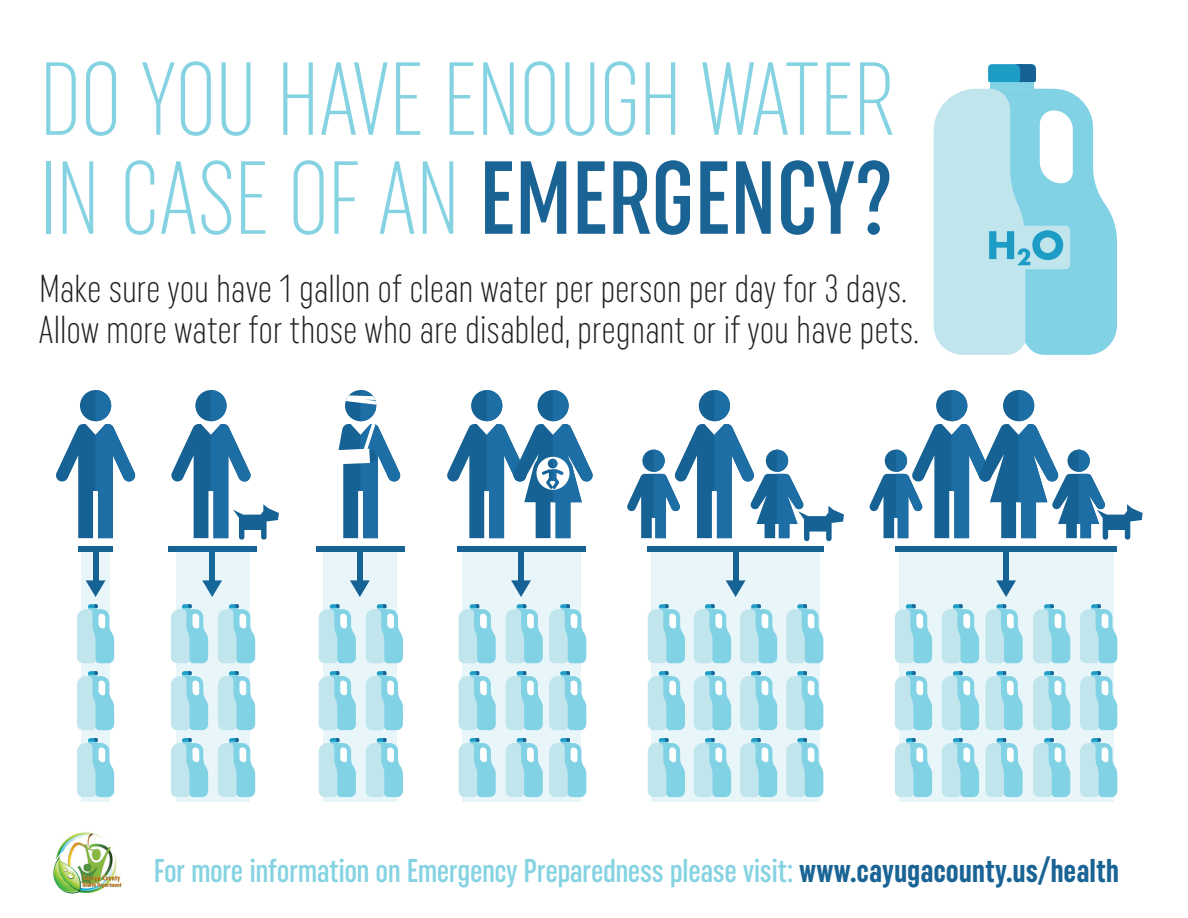
<style>
.page{position:relative;width:1188px;height:918px;background:#fff}
.page>*{position:absolute;margin:0;border:0;box-sizing:border-box;transform-origin:0 0}
.t1{font:300 extra-condensed 103.5px/99px "Uniform";letter-spacing:-.02em;color:#85d3e2}
.t2{font:300 extra-condensed 39px/40.5px "Uniform";letter-spacing:-.005em;color:#231f20}
.t3{font:500 extra-condensed 33px "Uniform";letter-spacing:-.015em;color:#85d3e2}
.s1{font-weight:500;color:#196395}
.s2{font-weight:700;color:#196395}
</style>
<div class="page">
<img style="left:53px;top:832px;width:69px;height:62px">
<div style="left:990px;top:75px;width:44px;height:20px;background:#81d2e5"></div>
<svg style="left:988px;top:64px;width:48px;height:18px"></svg>
<svg style="left:934px;top:89px;width:183px;height:266px;background:#acdfeb"></svg>
<div style="left:899px;top:546px;width:215px;height:256px;background:#e8f5f9"></div>
<svg style="left:895px;top:604px;width:37px;height:59px;background:#addfeb"></svg>
<svg style="left:942px;top:604px;width:37px;height:59px;background:#acdfeb"></svg>
<svg style="left:985px;top:604px;width:38px;height:59px;background:#aedfeb"></svg>
<svg style="left:1033px;top:604px;width:37px;height:59px;background:#acdfeb"></svg>
<svg style="left:1080px;top:604px;width:37px;height:59px;background:#addfeb"></svg>
<svg style="left:895px;top:671px;width:37px;height:59px;background:#acdfeb"></svg>
<svg style="left:942px;top:671px;width:37px;height:59px;background:#acdfeb"></svg>
<svg style="left:985px;top:671px;width:38px;height:59px;background:#addfeb"></svg>
<svg style="left:1033px;top:671px;width:37px;height:59px;background:#acdfeb"></svg>
<svg style="left:1080px;top:671px;width:37px;height:59px;background:#addfeb"></svg>
<svg style="left:895px;top:738px;width:37px;height:59px;background:#acdfeb"></svg>
<svg style="left:942px;top:738px;width:37px;height:59px;background:#acdfeb"></svg>
<svg style="left:985px;top:738px;width:38px;height:59px;background:#addfeb"></svg>
<svg style="left:1033px;top:738px;width:37px;height:59px;background:#acdfeb"></svg>
<svg style="left:1080px;top:738px;width:37px;height:59px;background:#addfeb"></svg>
<svg style="left:869px;top:390px;width:274px;height:150px"></svg>
<div style="left:895px;top:546px;width:222px;height:6px;background:#166295"></div>
<div style="left:1003px;top:547px;width:6px;height:38px;background:#166295"></div>
<svg style="left:996px;top:580px;width:20px;height:17px"></svg>
<div style="left:81px;top:546px;width:28px;height:256px;background:#e8f5f9"></div>
<svg style="left:77px;top:604px;width:37px;height:59px;background:#aee0eb"></svg>
<svg style="left:77px;top:671px;width:37px;height:59px;background:#aee0eb"></svg>
<svg style="left:77px;top:738px;width:37px;height:59px;background:#aedfeb"></svg>
<svg style="left:56px;top:390px;width:80px;height:148px"></svg>
<div style="left:93px;top:547px;width:5px;height:38px;background:#166295"></div>
<div style="left:78px;top:546px;width:35px;height:6px;background:#166295"></div>
<svg style="left:86px;top:580px;width:19px;height:17px"></svg>
<svg style="left:171px;top:390px;width:108px;height:150px"></svg>
<div style="left:168px;top:546px;width:89px;height:6px;background:#166295"></div>
<div style="left:176px;top:552px;width:73px;height:250px;background:#e8f5f9"></div>
<svg style="left:171px;top:604px;width:37px;height:59px;background:#addfeb"></svg>
<svg style="left:218px;top:604px;width:37px;height:59px;background:#aedfeb"></svg>
<svg style="left:171px;top:671px;width:37px;height:59px;background:#addfeb"></svg>
<svg style="left:218px;top:671px;width:37px;height:59px;background:#aedfeb"></svg>
<svg style="left:171px;top:738px;width:37px;height:59px;background:#acdfeb"></svg>
<svg style="left:218px;top:738px;width:37px;height:59px;background:#aedfeb"></svg>
<div style="left:651px;top:546px;width:169px;height:256px;background:#e8f5f9"></div>
<svg style="left:648px;top:604px;width:37px;height:59px;background:#acdfeb"></svg>
<svg style="left:648px;top:671px;width:37px;height:59px;background:#acdfeb"></svg>
<svg style="left:648px;top:738px;width:37px;height:59px;background:#acdfeb"></svg>
<svg style="left:694px;top:604px;width:37px;height:59px;background:#acdfeb"></svg>
<svg style="left:694px;top:671px;width:37px;height:59px;background:#acdfeb"></svg>
<svg style="left:694px;top:738px;width:37px;height:59px;background:#acdfeb"></svg>
<svg style="left:740px;top:604px;width:37px;height:59px;background:#acdfeb"></svg>
<svg style="left:740px;top:671px;width:37px;height:59px;background:#acdfeb"></svg>
<svg style="left:740px;top:738px;width:37px;height:59px;background:#acdfeb"></svg>
<svg style="left:786px;top:604px;width:37px;height:59px;background:#addfeb"></svg>
<svg style="left:786px;top:671px;width:37px;height:59px;background:#addfeb"></svg>
<svg style="left:786px;top:738px;width:37px;height:59px;background:#addfeb"></svg>
<div style="left:647px;top:546px;width:177px;height:6px;background:#166295"></div>
<div style="left:733px;top:547px;width:5px;height:38px;background:#166295"></div>
<svg style="left:726px;top:580px;width:19px;height:17px"></svg>
<svg style="left:627px;top:390px;width:217px;height:151px"></svg>
<div style="left:462px;top:546px;width:119px;height:256px;background:#e8f5f9"></div>
<div style="left:518px;top:547px;width:6px;height:38px;background:#166295"></div>
<div style="left:457px;top:546px;width:129px;height:6px;background:#166295"></div>
<svg style="left:511px;top:580px;width:20px;height:17px"></svg>
<svg style="left:459px;top:604px;width:37px;height:59px;background:#addfeb"></svg>
<svg style="left:506px;top:604px;width:37px;height:59px;background:#acdfeb"></svg>
<svg style="left:549px;top:604px;width:37px;height:59px;background:#aedfeb"></svg>
<svg style="left:459px;top:671px;width:37px;height:59px;background:#addfeb"></svg>
<svg style="left:506px;top:671px;width:37px;height:59px;background:#acdfeb"></svg>
<svg style="left:549px;top:671px;width:37px;height:59px;background:#aedfeb"></svg>
<svg style="left:459px;top:738px;width:37px;height:59px;background:#addfeb"></svg>
<svg style="left:506px;top:738px;width:37px;height:59px;background:#acdfeb"></svg>
<svg style="left:549px;top:738px;width:37px;height:59px;background:#aedfeb"></svg>
<svg style="left:447px;top:390px;width:146px;height:148px"></svg>
<div style="left:323px;top:546px;width:74px;height:256px;background:#e8f5f9"></div>
<div style="left:357px;top:547px;width:5px;height:38px;background:#166295"></div>
<svg style="left:350px;top:580px;width:20px;height:17px"></svg>
<svg style="left:319px;top:604px;width:37px;height:59px;background:#addfeb"></svg>
<svg style="left:366px;top:604px;width:37px;height:59px;background:#aee0eb"></svg>
<svg style="left:319px;top:671px;width:37px;height:59px;background:#addfeb"></svg>
<svg style="left:366px;top:671px;width:37px;height:59px;background:#aee0eb"></svg>
<svg style="left:319px;top:738px;width:37px;height:59px;background:#acdfeb"></svg>
<svg style="left:366px;top:738px;width:37px;height:59px;background:#aedfeb"></svg>
<svg style="left:338px;top:390px;width:63px;height:148px"></svg>
<div style="left:316px;top:546px;width:89px;height:6px;background:#166295"></div>
<h1 class="t1" style="left:39px;top:48px;width:857px">DO YOU HAVE ENOUGH WATER<br>IN CASE OF AN <span class="s1">EMERGENCY?</span></h1>
<p class="t2" style="left:39px;top:268px;width:881px">Make sure you have 1 gallon of clean water per person per day for 3 days.<br>Allow more water for those who are disabled, pregnant or if you have pets.</p>
<p class="t3" style="left:154px;top:851px;width:967px">For more information on Emergency Preparedness please visit: <span class="s2">www.cayugacounty.us/health</span></p>
</div>
